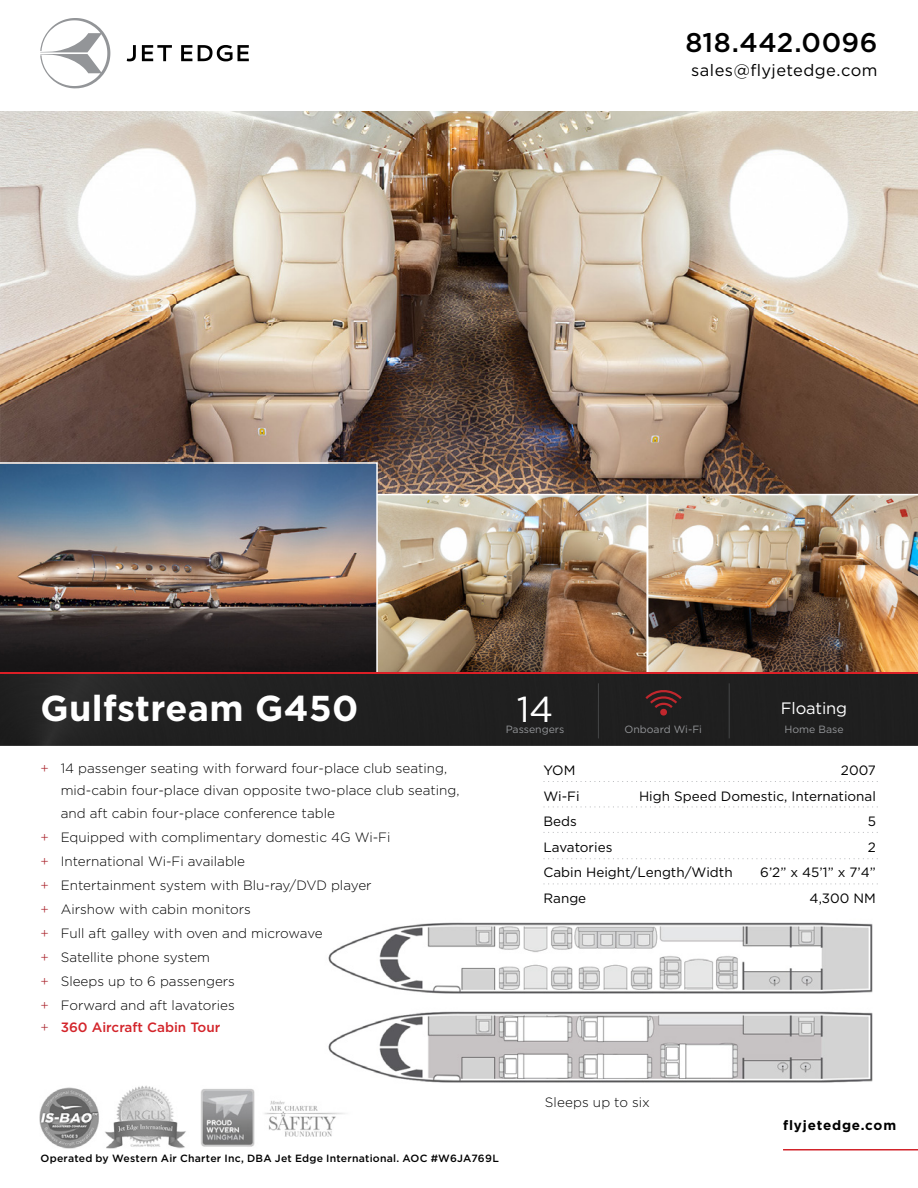
<style>
.page{position:relative;width:918px;height:1188px;background:#fff}
.page>*{position:absolute;margin:0;border:0;box-sizing:border-box;transform-origin:0 0}
.t1{font:700 36px "Gotham";letter-spacing:.01em;color:#fff}
.t2{font:36px "Gotham";color:#fff}
.t3{font:500 27px "Gotham";letter-spacing:.02em;color:#000}
.t4{font:16.5px "Gotham";letter-spacing:.025em;color:#000}
.t5{font:16.5px "Gotham";letter-spacing:-.01em;color:#fff}
.t6{font:300 13.5px/24px "Gotham";color:#000}
.t7{font:13.5px/25.5px "Gotham";color:#000}
.t8{font:500 13.5px "Gotham";color:#d3242a}
.t9{font:700 13.5px "Gotham";letter-spacing:.06em;color:#000}
.t10{font:500 10.5px "Gotham";letter-spacing:.02em;color:#000}
.t11{font:10.5px "Gotham";color:#939598}
.s1{color:#a71c24}
.s2{font-weight:300;color:#a71c24}
</style>
<div class="page">
<img style="left:328px;top:922px;width:545px;height:161px">
<img style="left:0;top:111px;width:918px;height:383px">
<img style="left:378px;top:497px;width:267px;height:175px">
<div style="left:375px;top:494px;width:273px;height:181px;border:2px solid #fff"></div>
<img style="left:647px;top:494px;width:271px;height:178px">
<img style="left:0;top:462px;width:378px;height:210px">
<div style="left:0;top:674px;width:918px;height:72px;background:#1f1f1f"></div>
<svg style="left:645px;top:688px;width:37px;height:28px"></svg>
<hr style="left:598px;top:683px;width:1px;height:55px;background:#808285">
<hr style="left:729px;top:683px;width:1px;height:55px;background:#808285">
<svg style="left:543px;top:781px;width:335px;height:1px"></svg>
<svg style="left:543px;top:807px;width:335px;height:1px"></svg>
<svg style="left:543px;top:832px;width:335px;height:1px"></svg>
<svg style="left:543px;top:858px;width:335px;height:1px"></svg>
<svg style="left:543px;top:884px;width:335px;height:1px"></svg>
<hr style="left:0;top:672px;width:918px;height:2px;background:#dc1f26">
<svg style="left:40px;top:18px;width:70px;height:71px"></svg>
<svg style="left:127px;top:45px;width:9px;height:16px"></svg>
<svg style="left:142px;top:45px;width:30px;height:16px"></svg>
<svg style="left:181px;top:45px;width:11px;height:16px"></svg>
<svg style="left:198px;top:45px;width:51px;height:16px"></svg>
<hr style="left:783px;top:1149px;width:135px;height:1px;background:#d2232a">
<img style="left:39px;top:1085px;width:306px;height:64px">
<h2 class="t3" style="left:685px;top:24px;width:194px">818.442.0096</h2>
<p class="t4" style="left:691px;top:59px;width:188px">sales@flyjetedge.com</p>
<h1 class="t1" style="left:40px;top:684px;width:319px">Gulfstream G450</h1>
<h1 class="t2" style="left:517px;top:686px;width:38px">14</h1>
<p class="t5" style="left:781px;top:697px;width:68px">Floating</p>
<p class="t11" style="left:506px;top:723px;width:60px">Passengers</p>
<p class="t11" style="left:624px;top:723px;width:79px">Onboard Wi-Fi</p>
<p class="t11" style="left:784px;top:723px;width:61px">Home Base</p>
<p class="t6" style="left:61px;top:756px;width:400px;line-height:22.5px;text-indent:-20px"><span class="s1">+</span> 14 passenger seating with forward four-place club seating, mid-cabin four-place divan opposite two-place club seating, and aft cabin four-place conference table</p>
<p class="t6" style="left:41px;top:825px;width:351px"><span class="s1">+</span> Equipped with complimentary domestic 4G Wi-Fi <span class="s1">+</span> International Wi-Fi available<br><span class="s1">+</span> Entertainment system with Blu-ray/DVD player<br><span class="s1">+</span> Airshow with cabin monitors<br><span class="s1">+</span> Full aft galley with oven and microwave<br><span class="s1">+</span> Satellite phone system<br><span class="s1">+</span> Sleeps up to 6 passengers<br><span class="s1">+</span> Forward and aft lavatories</p>
<p class="t8" style="left:41px;top:1019px;width:181px"><span class="s2">+</span> 360 Aircraft Cabin Tour</p>
<p class="t10" style="left:40px;top:1151px;width:460px">Operated by Western Air Charter Inc, DBA Jet Edge International. AOC #W6JA769L</p>
<p class="t7" style="left:639px;top:757px;width:238px;text-align:right">2007<br>High Speed Domestic, International<br>5<br>2<br>6’2” x 45’1” x 7’4”<br>4,300 NM</p>
<p class="t7" style="left:543px;top:757px;width:191px">YOM<br>Wi-Fi<br>Beds<br>Lavatories<br>Cabin Height/Length/Width<br>Range</p>
<p class="t6" style="left:545px;top:1090px;width:107px">Sleeps up to six</p>
<p class="t9" style="left:783px;top:1117px;width:115px">flyjetedge.com</p>
</div>
